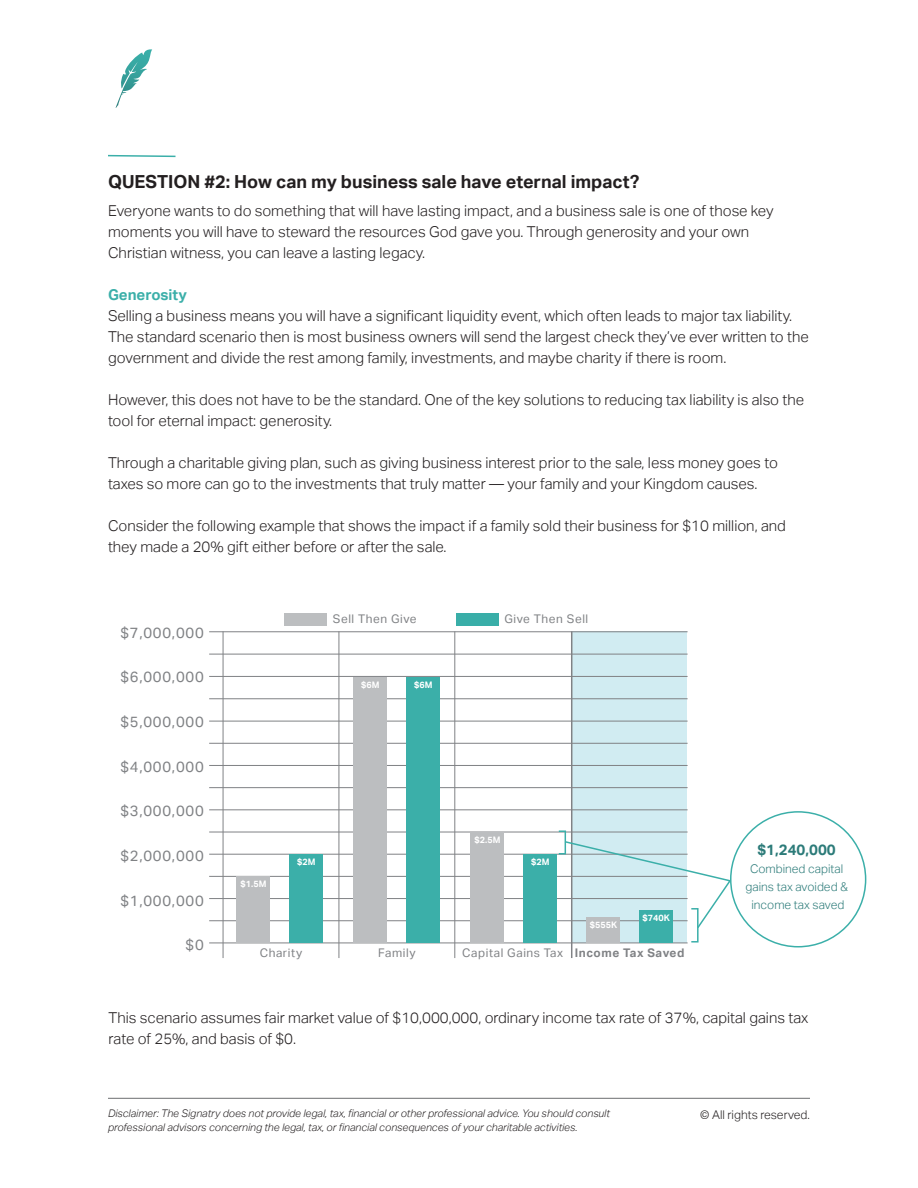
<style>
.page{position:relative;width:918px;height:1188px;background:#fff}
.page>*{position:absolute;margin:0;border:0;box-sizing:border-box;transform-origin:0 0}
.t1{font:700 18px "Aktiv Grotesk";color:#231f20}
.t2{font:300 15px/21px "Aktiv Grotesk";color:#231f20}
.t3{font:700 15px "Aktiv Grotesk";color:#3bafa9}
.Table_header{font:700 15px "Aktiv Grotesk";color:#2c7b79}
.t4{font:14.85px "Aktiv Grotesk";letter-spacing:.05em;color:#808285}
.Table_header-2{font:300 12px/18px "Aktiv Grotesk";color:#2c7b79;text-align:center}
.t5{font:300 12px "Aktiv Grotesk";color:#231f20}
.t6{font:11.85px "Aktiv Grotesk";letter-spacing:.05em;color:#808285}
.t7{font:italic 300 10.5px "Aktiv Grotesk";color:#231f20}
.Table_header-3{font:700 9px "Aktiv Grotesk";color:#fff}
.s1{font-weight:700}
</style>
<div class="page">
<hr style="left:108px;top:1098px;width:702px;height:1px;background:#6c6d70">
<svg style="left:116px;top:49px;width:36px;height:59px"></svg>
<svg style="left:108px;top:154px;width:68px;height:4px"></svg>
<div style="left:571px;top:631px;width:116px;height:312px;background:#d1ecf2"></div>
<hr style="left:209px;top:943px;width:479px;height:1px;background:#808285">
<hr style="left:209px;top:920px;width:479px;height:1px;background:#808285">
<hr style="left:209px;top:898px;width:479px;height:1px;background:#808285">
<hr style="left:209px;top:876px;width:479px;height:1px;background:#808285">
<hr style="left:209px;top:854px;width:479px;height:1px;background:#808285">
<hr style="left:209px;top:832px;width:479px;height:1px;background:#808285">
<hr style="left:209px;top:810px;width:479px;height:1px;background:#808285">
<hr style="left:209px;top:787px;width:479px;height:1px;background:#808285">
<hr style="left:209px;top:765px;width:479px;height:1px;background:#808285">
<hr style="left:209px;top:743px;width:479px;height:1px;background:#808285">
<hr style="left:209px;top:721px;width:479px;height:1px;background:#808285">
<hr style="left:209px;top:699px;width:479px;height:1px;background:#808285">
<hr style="left:209px;top:676px;width:479px;height:1px;background:#808285">
<hr style="left:209px;top:654px;width:479px;height:1px;background:#808285">
<hr style="left:209px;top:632px;width:479px;height:1px;background:#808285">
<hr style="left:223px;top:631px;width:1px;height:327px;background:#808285">
<hr style="left:339px;top:631px;width:1px;height:327px;background:#808285">
<hr style="left:455px;top:631px;width:1px;height:327px;background:#808285">
<hr style="left:571px;top:631px;width:1px;height:327px;background:#808285">
<div style="left:284px;top:613px;width:43px;height:12px;background:#bcbec0"></div>
<div style="left:456px;top:613px;width:43px;height:12px;background:#39aea8"></div>
<div style="left:354px;top:677px;width:33px;height:266px;background:#bcbec0"></div>
<div style="left:237px;top:876px;width:33px;height:67px;background:#bcbec0"></div>
<div style="left:471px;top:832px;width:33px;height:111px;background:#bcbec0"></div>
<div style="left:587px;top:917px;width:33px;height:26px;background:#bcbec0"></div>
<div style="left:407px;top:677px;width:33px;height:266px;background:#3bafa9"></div>
<div style="left:290px;top:854px;width:33px;height:89px;background:#3bafa9"></div>
<div style="left:524px;top:854px;width:33px;height:89px;background:#3bafa9"></div>
<div style="left:639px;top:910px;width:34px;height:33px;background:#3bafa9"></div>
<div style="left:558px;top:830px;width:8px;height:24px;border:2px solid #3bafa9"></div>
<div style="left:691px;top:908px;width:8px;height:35px;border:2px solid #3bafa9"></div>
<svg style="left:563px;top:840px;width:169px;height:90px"></svg>
<p class="t1" style="left:108px;top:171px;width:533px">QUESTION #2: How can my business sale have eternal impact?</p>
<p class="t2" style="left:108px;top:201px;width:667px">Everyone wants to do something that will have lasting impact, and a business sale is one of those key moments you will have to steward the resources God gave you. Through generosity and your own<br>Christian witness, you can leave a lasting legacy.</p>
<p class="t3" style="left:108px;top:286px;width:81px">Generosity</p>
<p class="t2" style="left:108px;top:306px;width:702px">Selling a business means you will have a significant liquidity event, which often leads to major tax liability.<br>The standard scenario then is most business owners will send the largest check they’ve ever written to the government and divide the rest among family, investments, and maybe charity if there is room.</p>
<p class="t2" style="left:108px;top:390px;width:698px">However, this does not have to be the standard. One of the key solutions to reducing tax liability is also the tool for eternal impact: generosity.</p>
<p class="t2" style="left:108px;top:453px;width:671px">Through a charitable giving plan, such as giving business interest prior to the sale, less money goes to taxes so more can go to the investments that truly matter — your family and your Kingdom causes.</p>
<p class="t2" style="left:108px;top:516px;width:679px">Consider the following example that shows the impact if a family sold their business for $10 million, and they made a 20% gift either before or after the sale.</p>
<p class="t4" style="left:120px;top:624px;width:85px">$7,000,000</p>
<p class="t4" style="left:120px;top:668px;width:85px">$6,000,000</p>
<p class="t4" style="left:120px;top:713px;width:85px">$5,000,000</p>
<p class="t4" style="left:120px;top:758px;width:85px">$4,000,000</p>
<p class="t4" style="left:120px;top:802px;width:85px">$3,000,000</p>
<p class="t4" style="left:120px;top:847px;width:85px">$2,000,000</p>
<p class="t4" style="left:120px;top:892px;width:85px">$1,000,000</p>
<p class="t4" style="left:186px;top:936px;width:20px">$0</p>
<p class="t6" style="left:333px;top:612px;width:85px">Sell Then Give</p>
<p class="t6" style="left:504px;top:612px;width:85px">Give Then Sell</p>
<p class="Table_header-3" style="left:361px;top:679px;width:20px">$6M</p>
<p class="Table_header-3" style="left:414px;top:679px;width:20px">$6M</p>
<p class="Table_header-3" style="left:240px;top:879px;width:27px">$1.5M</p>
<p class="Table_header-3" style="left:297px;top:857px;width:20px">$2M</p>
<p class="t6" style="left:260px;top:946px;width:44px">Charity</p>
<p class="Table_header-3" style="left:474px;top:835px;width:27px">$2.5M</p>
<p class="Table_header-3" style="left:531px;top:857px;width:20px">$2M</p>
<p class="Table_header-3" style="left:590px;top:920px;width:29px">$555K</p>
<p class="Table_header-3" style="left:643px;top:913px;width:29px">$740K</p>
<p class="t6" style="left:378px;top:946px;width:39px">Family</p>
<p class="t6" style="left:462px;top:946px;width:224px">Capital Gains Tax <span class="s1">Income Tax Saved</span></p>
<p class="Table_header" style="left:757px;top:841px;width:80px">$1,240,000</p>
<p class="Table_header-2" style="left:746px;top:860px;width:104px">Combined capital gains tax avoided &amp; income tax saved</p>
<p class="t2" style="left:109px;top:1007px;width:701px">This scenario assumes fair market value of $10,000,000, ordinary income tax rate of 37%, capital gains tax rate of 25%, and basis of $0.</p>
<p class="t7" style="left:108px;top:1108px;width:503px">Disclaimer: The Signatry does not provide legal, tax, financial or other professional advice. You should consult</p>
<p class="t5" style="left:700px;top:1107px;width:111px">© All rights reserved.</p>
<p class="t7" style="left:108px;top:1121px;width:471px">professional advisors concerning the legal, tax, or financial consequences of your charitable activities.</p>
</div>
